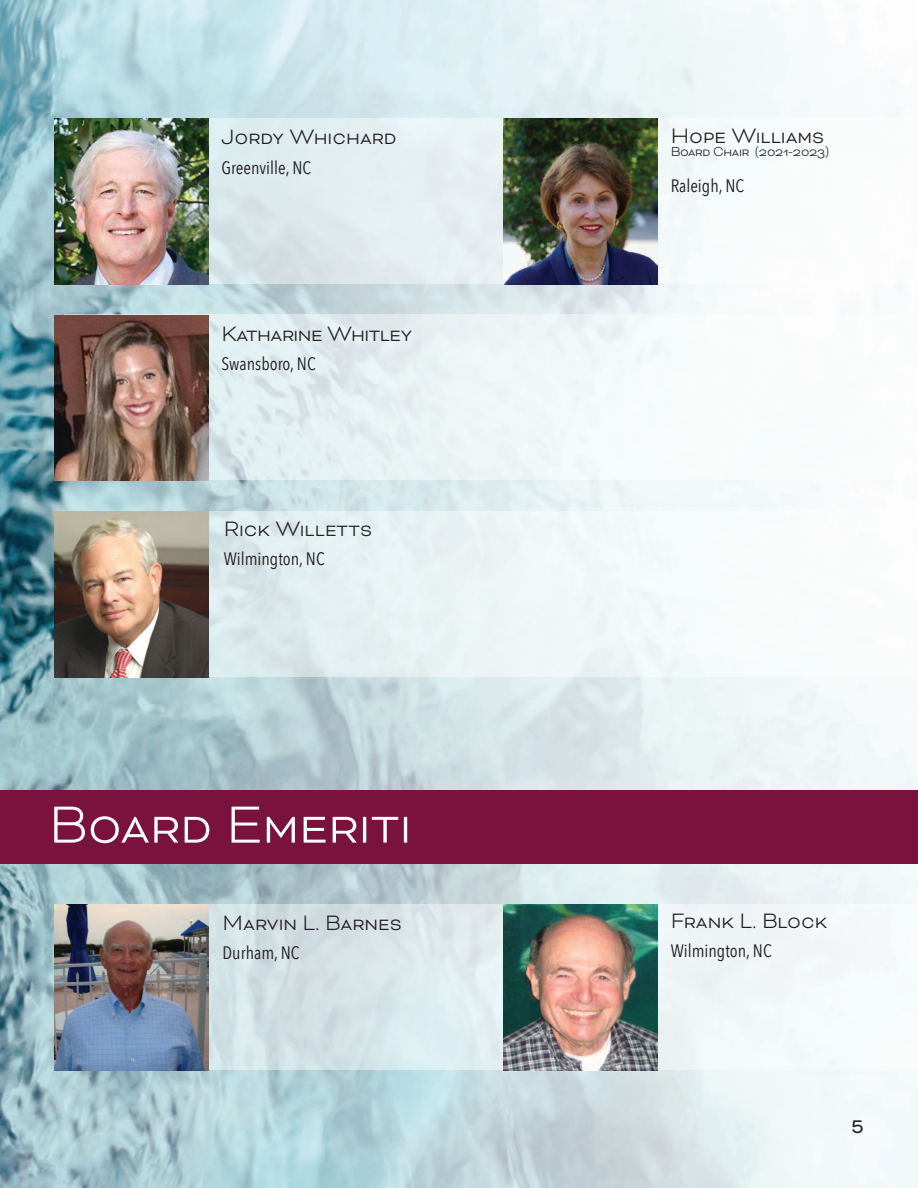
<style>
.page{position:relative;width:918px;height:1188px;background:#fff}
.page>*{position:absolute;margin:0;border:0;box-sizing:border-box;transform-origin:0 0}
.t1{font:300 60px "Bicyclette";color:#fff}
.t2{font:300 24px "Bicyclette";color:#231f20}
.t3{font:300 24px "Bicyclette";letter-spacing:-.02em;color:#231f20}
.t4{font:21px "Bicyclette";color:#231f20}
.t5{font:18px "Avenir Next Condensed";color:#231f20}
.t6{font:300 15px "Bicyclette";letter-spacing:-.02em;color:#231f20}
</style>
<div class="page">
<img style="left:0;top:0;width:918px;height:1188px">
<svg style="left:65px;top:314px;width:853px;height:166px"></svg>
<svg style="left:65px;top:511px;width:853px;height:166px;fill:#f0f7f8"></svg>
<svg style="left:208px;top:904px;width:710px;height:166px"></svg>
<svg style="left:65px;top:118px;width:853px;height:166px"></svg>
<img style="left:54px;top:315px;width:154px;height:166px">
<img style="left:54px;top:512px;width:154px;height:166px">
<img style="left:503px;top:119px;width:155px;height:166px">
<div style="left:0;top:791px;width:918px;height:73px;background:#79123d"></div>
<img style="left:54px;top:904px;width:154px;height:166px">
<img style="left:503px;top:904px;width:155px;height:166px">
<img style="left:54px;top:119px;width:154px;height:165px">
<h2 class="t2" style="left:221px;top:123px;width:177px">Jordy Whichard</h2>
<p class="t5" style="left:221px;top:152px;width:91px">Greenville, NC</p>
<h2 class="t3" style="left:221px;top:320px;width:192px">Katharine Whitley</h2>
<p class="t5" style="left:221px;top:348px;width:96px">Swansboro, NC</p>
<h2 class="t2" style="left:224px;top:514px;width:150px">Rick Willetts</h2>
<p class="t5" style="left:224px;top:543px;width:102px">Wilmington, NC</p>
<h1 class="t1" style="left:49px;top:790px;width:364px">Board Emeriti</h1>
<h2 class="t2" style="left:223px;top:909px;width:181px">Marvin L. Barnes</h2>
<p class="t5" style="left:223px;top:937px;width:79px">Durham, NC</p>
<h2 class="t2" style="left:671px;top:121px;width:155px">Hope Williams</h2>
<p class="t6" style="left:671px;top:143px;width:160px">Board Chair (2021-2023)</p>
<p class="t5" style="left:671px;top:170px;width:75px">Raleigh, NC</p>
<h2 class="t2" style="left:671px;top:907px;width:158px">Frank L. Block</h2>
<p class="t5" style="left:671px;top:935px;width:102px">Wilmington, NC</p>
<p class="t4" style="left:852px;top:1114px;width:14px">5</p>
</div>
